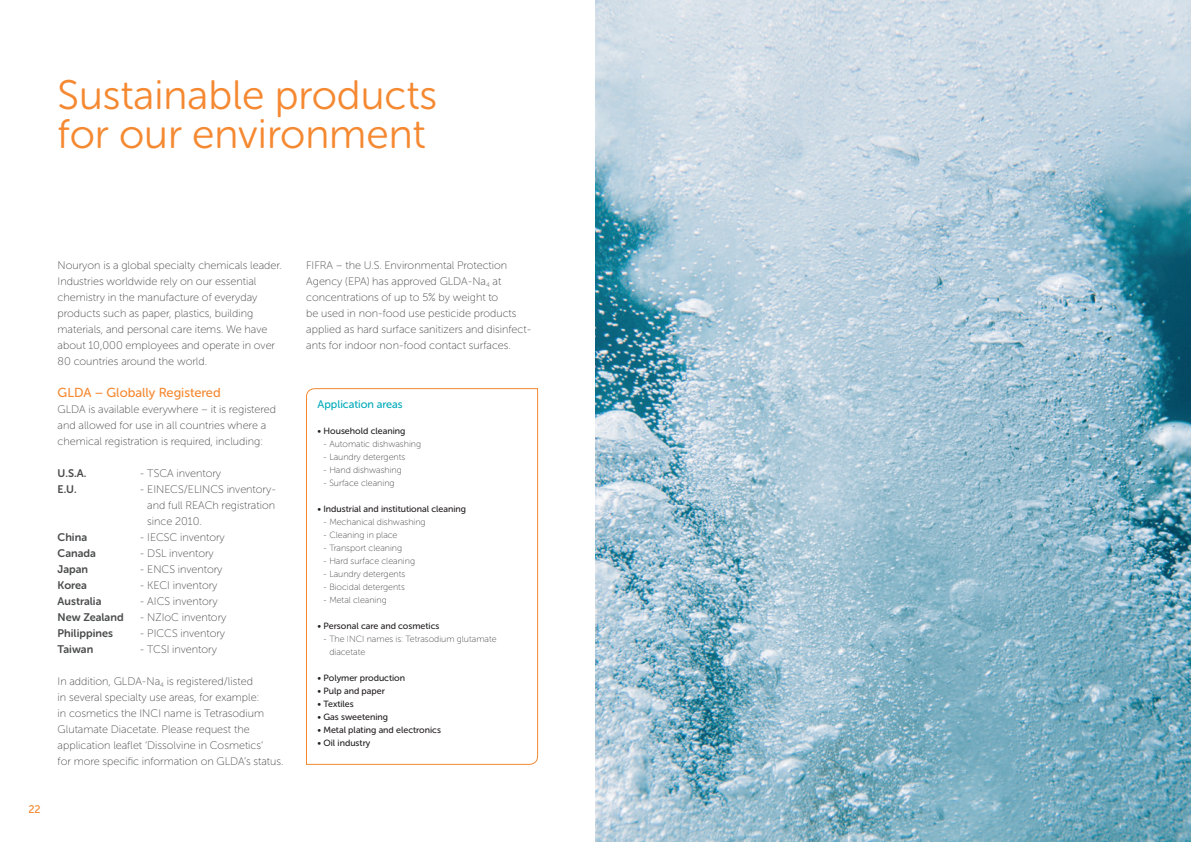
<style>
.page{position:relative;width:1191px;height:842px;background:#fff}
.page>*{position:absolute;margin:0;border:0;box-sizing:border-box;transform-origin:0 0}
._7_Copy_Page_Heading{font:41px/39px "Museo Sans Rounded 300";color:#f58932}
._2_Body_Subheading{font:13px "Museo Sans Rounded 500";color:#f58932}
._1_Body_Copy{font:11px/16px "Museo Sans Rounded 100";color:#4b4c4d}
._1_Body_Copy-2{font:11px "Museo Sans Rounded 700";color:#4b4c4d}
._1_Body_Copy_Black_B{font:11px "Museo Sans Rounded 500";color:#00aab8}
.t1{font:11px "Museo Sans Rounded 500";color:#f58932}
._1_Body_Copy-3{font:9px/13px "Museo Sans Rounded 100";color:#4b4c4d}
._1_Body_Copy_Black_B-2{font:9px "Museo Sans Rounded 500";color:#231f20}
</style>
<div class="page">
<svg style="left:306px;top:388px;width:232px;height:377px"></svg>
<img style="left:595px;top:0;width:596px;height:842px">
<p class="_7_Copy_Page_Heading" style="left:58px;top:75px;width:381px">Sustainable products for our environment</p>
<p class="t1" style="left:28px;top:803px;width:14px">22</p>
<p class="_1_Body_Copy" style="left:58px;top:257px;width:226px">Nouryon is a global specialty chemicals leader.<br>Industries worldwide rely on our essential chemistry in the manufacture of everyday products such as paper, plastics, building materials, and personal care items. We have about 10,000 employees and operate in over 80 countries around the world.</p>
<p class="_2_Body_Subheading" style="left:58px;top:385px;width:165px">GLDA – Globally Registered</p>
<p class="_1_Body_Copy" style="left:58px;top:401px;width:220px">GLDA is available everywhere – it is registered and allowed for use in all countries where a chemical registration is required, including:</p>
<p class="_1_Body_Copy-2" style="left:58px;top:467px;width:30px">U.S.A.</p>
<p class="_1_Body_Copy" style="left:140px;top:465px;width:83px">- TSCA inventory</p>
<p class="_1_Body_Copy-2" style="left:58px;top:483px;width:21px">E.U.</p>
<p class="_1_Body_Copy" style="left:147px;top:481px;width:130px;text-align:justify;text-indent:-7px">- EINECS/ELINCS inventory&shy;and full REACh registration since 2010.</p>
<p class="_1_Body_Copy-2" style="left:58px;top:531px;width:31px">China</p>
<p class="_1_Body_Copy" style="left:140px;top:529px;width:86px">- IECSC inventory</p>
<p class="_1_Body_Copy-2" style="left:58px;top:547px;width:40px">Canada</p>
<p class="_1_Body_Copy" style="left:140px;top:545px;width:76px">- DSL inventory</p>
<p class="_1_Body_Copy-2" style="left:58px;top:563px;width:32px">Japan</p>
<p class="_1_Body_Copy" style="left:140px;top:561px;width:84px">- ENCS inventory</p>
<p class="_1_Body_Copy-2" style="left:58px;top:579px;width:31px">Korea</p>
<p class="_1_Body_Copy" style="left:140px;top:577px;width:79px">- KECI inventory</p>
<p class="_1_Body_Copy-2" style="left:58px;top:595px;width:45px">Australia</p>
<p class="_1_Body_Copy" style="left:140px;top:593px;width:79px">- AICS inventory</p>
<p class="_1_Body_Copy-2" style="left:58px;top:611px;width:67px">New Zealand</p>
<p class="_1_Body_Copy" style="left:140px;top:609px;width:88px">- NZIoC inventory</p>
<p class="_1_Body_Copy-2" style="left:58px;top:627px;width:57px">Philippines</p>
<p class="_1_Body_Copy" style="left:140px;top:625px;width:87px">- PICCS inventory</p>
<p class="_1_Body_Copy-2" style="left:58px;top:643px;width:37px">Taiwan</p>
<p class="_1_Body_Copy" style="left:140px;top:641px;width:79px">- TCSI inventory</p>
<p class="_1_Body_Copy" style="left:58px;top:673px;width:203px">In addition, GLDA-Na<sub>4</sub> is registered/listed in several specialty use areas, for example:</p>
<p class="_1_Body_Copy" style="left:58px;top:705px;width:227px">in cosmetics the INCI name is Tetrasodium Glutamate Diacetate. Please request the application leaflet ‘Dissolvine in Cosmetics‘<br>for more specific information on GLDA’s status.</p>
<p class="_1_Body_Copy" style="left:306px;top:257px;width:227px">FIFRA – the U.S. Environmental Protection Agency (EPA) has approved GLDA-Na<sub>4</sub> at concentrations of up to 5% by weight to<br>be used in non-food use pesticide products applied as hard surface sanitizers and disinfect&shy;ants for indoor non-food contact surfaces.</p>
<p class="_1_Body_Copy_Black_B" style="left:317px;top:398px;width:87px">Application areas</p>
<p class="_1_Body_Copy_Black_B-2" style="left:317px;top:426px;width:89px">• Household cleaning</p>
<p class="_1_Body_Copy-3" style="left:323px;top:437px;width:99px">- Automatic dishwashing</p>
<p class="_1_Body_Copy-3" style="left:323px;top:450px;width:83px">- Laundry detergents</p>
<p class="_1_Body_Copy-3" style="left:323px;top:463px;width:80px">- Hand dishwashing</p>
<p class="_1_Body_Copy-3" style="left:323px;top:476px;width:73px">- Surface cleaning</p>
<p class="_1_Body_Copy_Black_B-2" style="left:317px;top:504px;width:150px">• Industrial and institutional cleaning</p>
<p class="_1_Body_Copy-3" style="left:323px;top:515px;width:104px">- Mechanical dishwashing</p>
<p class="_1_Body_Copy-3" style="left:323px;top:528px;width:76px">- Cleaning in place</p>
<p class="_1_Body_Copy-3" style="left:323px;top:541px;width:80px">- Transport cleaning</p>
<p class="_1_Body_Copy-3" style="left:323px;top:554px;width:93px">- Hard surface cleaning</p>
<p class="_1_Body_Copy-3" style="left:323px;top:567px;width:83px">- Laundry detergents</p>
<p class="_1_Body_Copy-3" style="left:323px;top:580px;width:83px">- Biocidal detergents</p>
<p class="_1_Body_Copy-3" style="left:323px;top:593px;width:65px">- Metal cleaning</p>
<p class="_1_Body_Copy_Black_B-2" style="left:317px;top:621px;width:123px">• Personal care and cosmetics</p>
<p class="_1_Body_Copy-3" style="left:329px;top:632px;width:169px;text-indent:-6px">- The INCI names is: Tetrasodium glutamate diacetate</p>
<p class="_1_Body_Copy_Black_B-2" style="left:317px;top:673px;width:89px">• Polymer production</p>
<p class="_1_Body_Copy_Black_B-2" style="left:317px;top:686px;width:69px">• Pulp and paper</p>
<p class="_1_Body_Copy_Black_B-2" style="left:317px;top:699px;width:38px">• Textiles</p>
<p class="_1_Body_Copy_Black_B-2" style="left:317px;top:712px;width:72px">• Gas sweetening</p>
<p class="_1_Body_Copy_Black_B-2" style="left:317px;top:725px;width:125px">• Metal plating and electronics</p>
<p class="_1_Body_Copy_Black_B-2" style="left:317px;top:738px;width:54px">• Oil industry</p>
</div>
